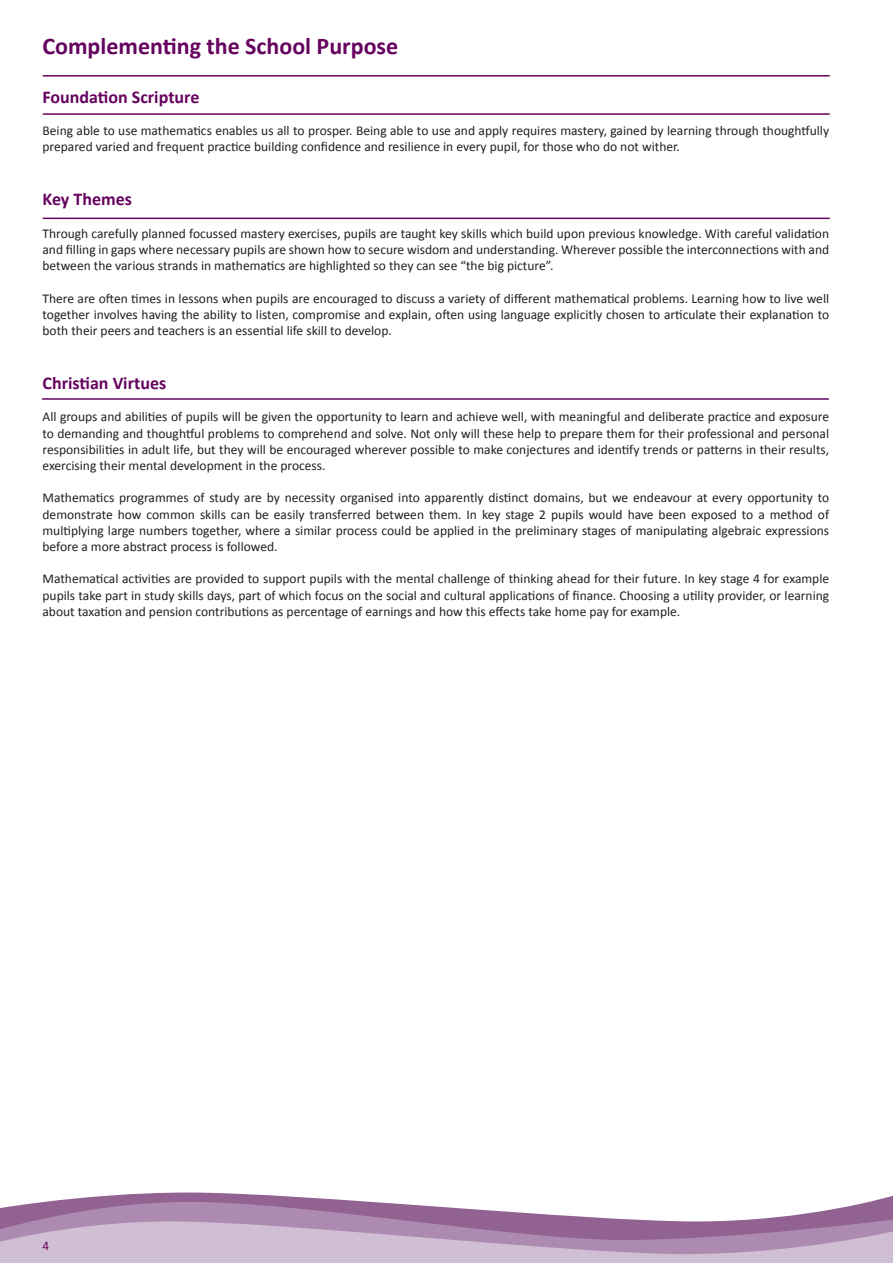
<style>
.page{position:relative;width:893px;height:1263px;background:#fff}
.page>*{position:absolute;margin:0;border:0;box-sizing:border-box;transform-origin:0 0}
.t1{font:700 24px "Calibri";color:#65035f}
.t2{font:700 18px "Calibri";color:#65035f}
.t3{font:13.5px/16.2px "Calibri";color:#231f20;text-align:justify}
.t4{font:13.05px "Calibri";color:#65035f}
</style>
<div class="page">
<svg style="left:0;top:1192px;width:893px;height:71px"></svg>
<hr style="left:43px;top:75px;width:786px;height:2px;background:#65035f">
<hr style="left:43px;top:113px;width:786px;height:2px;background:#65035f">
<hr style="left:43px;top:218px;width:786px;height:1px;background:#65035f">
<hr style="left:43px;top:398px;width:785px;height:2px;background:#65035f">
<p class="t1" style="left:43px;top:29px;width:357px">Complementing the School Purpose</p>
<p class="t2" style="left:43px;top:84px;width:158px">Foundation Scripture</p>
<p class="t3" style="left:43px;top:122px;width:788px">Being able to use mathematics enables us all to prosper. Being able to use and apply requires mastery, gained by learning through thoughtfully prepared varied and frequent practice building confidence and resilience in every pupil, for those who do not wither.</p>
<p class="t2" style="left:43px;top:187px;width:91px">Key Themes</p>
<p class="t3" style="left:43px;top:225px;width:788px">Through carefully planned focussed mastery exercises, pupils are taught key skills which build upon previous knowledge. With careful validation and filling in gaps where necessary pupils are shown how to secure wisdom and understanding. Wherever possible the interconnections with and between the various strands in mathematics are highlighted so they can see “the big picture”.</p>
<p class="t3" style="left:43px;top:290px;width:788px">There are often times in lessons when pupils are encouraged to discuss a variety of different mathematical problems. Learning how to live well together involves having the ability to listen, compromise and explain, often using language explicitly chosen to articulate their explanation to both their peers and teachers is an essential life skill to develop.</p>
<p class="t2" style="left:43px;top:370px;width:125px">Christian Virtues</p>
<p class="t3" style="left:43px;top:408px;width:788px">All groups and abilities of pupils will be given the opportunity to learn and achieve well, with meaningful and deliberate practice and exposure to demanding and thoughtful problems to comprehend and solve. Not only will these help to prepare them for their professional and personal responsibilities in adult life, but they will be encouraged wherever possible to make conjectures and identify trends or patterns in their results, exercising their mental development in the process.</p>
<p class="t3" style="left:43px;top:489px;width:788px">Mathematics programmes of study are by necessity organised into apparently distinct domains, but we endeavour at every opportunity to demonstrate how common skills can be easily transferred between them. In key stage 2 pupils would have been exposed to a method of multiplying large numbers together, where a similar process could be applied in the preliminary stages of manipulating algebraic expressions before a more abstract process is followed.</p>
<p class="t3" style="left:43px;top:570px;width:788px">Mathematical activities are provided to support pupils with the mental challenge of thinking ahead for their future. In key stage 4 for example pupils take part in study skills days, part of which focus on the social and cultural applications of finance. Choosing a utility provider, or learning about taxation and pension contributions as percentage of earnings and how this effects take home pay for example.</p>
<p class="t4" style="left:43px;top:1236px;width:8px">4</p>
</div>
